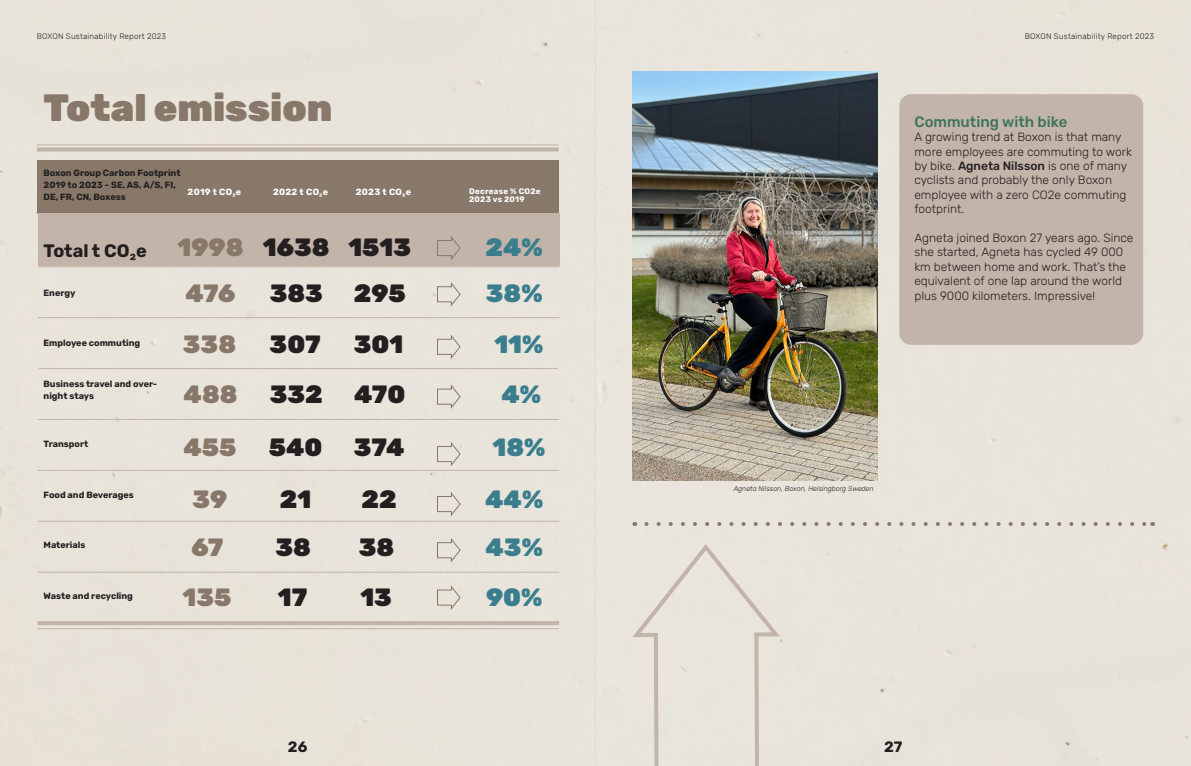
<style>
.page{position:relative;width:1191px;height:766px;background:#fff}
.page>*{position:absolute;margin:0;border:0;box-sizing:border-box;transform-origin:0 0}
.t1{font:900 38px "Rubik";color:#87786a}
.t2{font:900 25px "Rubik";color:#231f20}
.t3{font:900 25px "Rubik";color:#87786a}
.t4{font:900 25px "Rubik";color:#3a7e8d}
.t5{font:700 18px "Rubik";color:#231f20}
.t6{font:500 15px "Rubik";color:#3d745c}
.t7{font:700 15px "Rubik";color:#231f20}
.t8{font:300 12px/14.4px "Rubik";color:#231f20}
.t9{font:700 9px/12px "Rubik";color:#231f20}
.t10{font:700 9px "Rubik";letter-spacing:.025em;color:#fff}
.t11{font:300 8px "Rubik";letter-spacing:.025em;color:#231f20}
.t12{font:700 8px/8px "Rubik";letter-spacing:.025em;color:#fff}
.t13{font:italic 300 7px "Rubik";color:#231f20}
.s1{font-weight:500}
</style>
<div class="page">
<div style="left:0;top:0;width:1191px;height:765px;background:#e8e4da"></div>
<div style="left:38px;top:213px;width:521px;height:53px;background:#c3b4a9"></div>
<div style="left:899px;top:94px;width:244px;height:251px;background:#c3b4a9;border-radius:12px"></div>
<svg style="left:37px;top:147px;width:521px;height:4px;fill:#c3b4a9"></svg>
<hr style="left:37px;top:469px;width:522px;height:1px;background:#c3b4a9">
<hr style="left:38px;top:419px;width:521px;height:1px;background:#c3b4a9">
<hr style="left:37px;top:317px;width:522px;height:1px;background:#c3b4a9">
<svg style="left:437px;top:281px;width:24px;height:26px"></svg>
<svg style="left:437px;top:584px;width:24px;height:26px"></svg>
<hr style="left:37px;top:621px;width:522px;height:4px;background:#c3b4a9">
<hr style="left:36px;top:213px;width:522px;height:1px;background:#c3b4a9">
<hr style="left:39px;top:368px;width:519px;height:1px;background:#c3b4a9">
<hr style="left:37px;top:266px;width:522px;height:1px;background:#c3b4a9">
<svg style="left:437px;top:236px;width:24px;height:24px"></svg>
<img style="left:632px;top:71px;width:245px;height:409px">
<svg style="left:646px;top:522px;width:500px;height:4px"></svg>
<hr style="left:37px;top:628px;width:522px;height:1px;background:#c3b4a9">
<hr style="left:37px;top:144px;width:521px;height:1px;background:#c3b4a9">
<hr style="left:37px;top:520px;width:522px;height:1px;background:#c3b4a9">
<svg style="left:437px;top:490px;width:24px;height:27px"></svg>
<hr style="left:37px;top:571px;width:522px;height:1px;background:#c3b4a9">
<svg style="left:437px;top:537px;width:24px;height:26px"></svg>
<svg style="left:437px;top:333px;width:24px;height:27px"></svg>
<svg style="left:437px;top:383px;width:24px;height:27px"></svg>
<div style="left:37px;top:160px;width:521px;height:53px;background:#87786a"></div>
<svg style="left:437px;top:440px;width:24px;height:27px"></svg>
<div style="left:628px;top:540px;width:156px;height:225px;background:#e9e4dc"></div>
<p class="t11" style="left:37px;top:32px;width:131px">BOXON Sustainability Report 2023</p>
<p class="t11" style="left:1024px;top:32px;width:131px">BOXON Sustainability Report 2023</p>
<p class="t1" style="left:44px;top:85px;width:290px">Total emission</p>
<p class="t9" style="left:44px;top:167px;width:138px">Boxon Group Carbon Footprint<br>2019 to 2023 - SE, AS, A/S, FI,<br>DE, FR, CN, Boxess</p>
<p class="t10" style="left:188px;top:187px;width:55px">2019 t CO₂e</p>
<p class="t10" style="left:273px;top:187px;width:57px">2022 t CO₂e</p>
<p class="t12" style="left:469px;top:188px;width:73px">Decrease % CO2e<br>2023 vs 2019</p>
<p class="t10" style="left:356px;top:187px;width:57px">2023 t CO₂e</p>
<p class="t5" style="left:44px;top:240px;width:105px">Total t CO₂e</p>
<p class="t3" style="left:178px;top:232px;width:67px">1998</p>
<p class="t2" style="left:263px;top:232px;width:68px">1638</p>
<p class="t4" style="left:485px;top:232px;width:59px">24%</p>
<p class="t2" style="left:354px;top:278px;width:53px">295</p>
<p class="t2" style="left:348px;top:232px;width:64px">1513</p>
<p class="t3" style="left:186px;top:278px;width:52px">476</p>
<p class="t2" style="left:270px;top:278px;width:55px">383</p>
<p class="t4" style="left:486px;top:278px;width:58px">38%</p>
<p class="t9" style="left:44px;top:287px;width:34px">Energy</p>
<p class="t9" style="left:44px;top:337px;width:98px">Employee commuting</p>
<p class="t3" style="left:183px;top:329px;width:55px">338</p>
<p class="t2" style="left:270px;top:329px;width:53px">307</p>
<p class="t2" style="left:354px;top:329px;width:51px">301</p>
<p class="t4" style="left:494px;top:329px;width:50px">11%</p>
<p class="t3" style="left:184px;top:379px;width:55px">488</p>
<p class="t2" style="left:270px;top:379px;width:55px">332</p>
<p class="t9" style="left:44px;top:378px;width:115px">Business travel and over&shy;night stays</p>
<p class="t2" style="left:354px;top:379px;width:53px">470</p>
<p class="t4" style="left:501px;top:379px;width:41px">4%</p>
<p class="t9" style="left:44px;top:438px;width:46px">Transport</p>
<p class="t3" style="left:183px;top:432px;width:54px">455</p>
<p class="t2" style="left:269px;top:432px;width:55px">540</p>
<p class="t2" style="left:354px;top:432px;width:52px">374</p>
<p class="t4" style="left:492px;top:432px;width:54px">18%</p>
<p class="t9" style="left:44px;top:488px;width:92px">Food and Beverages</p>
<p class="t2" style="left:361px;top:484px;width:37px">22</p>
<p class="t4" style="left:485px;top:484px;width:59px">44%</p>
<p class="t9" style="left:44px;top:539px;width:43px">Materials</p>
<p class="t3" style="left:191px;top:531px;width:34px">67</p>
<p class="t2" style="left:275px;top:531px;width:37px">38</p>
<p class="t2" style="left:359px;top:531px;width:37px">38</p>
<p class="t4" style="left:485px;top:531px;width:59px">43%</p>
<p class="t3" style="left:193px;top:484px;width:36px">39</p>
<p class="t2" style="left:280px;top:484px;width:33px">21</p>
<p class="t9" style="left:44px;top:589px;width:91px">Waste and recycling</p>
<p class="t3" style="left:182px;top:581px;width:50px">135</p>
<p class="t2" style="left:278px;top:581px;width:31px">17</p>
<p class="t2" style="left:360px;top:581px;width:33px">13</p>
<p class="t4" style="left:486px;top:581px;width:58px">90%</p>
<p class="t6" style="left:914px;top:113px;width:154px">Commuting with bike</p>
<p class="t8" style="left:914px;top:130px;width:219px">A growing trend at Boxon is that many more employees are commuting to work by bike. <span class="s1">Agneta Nilsson</span> is one of many cyclists and probably the only Boxon employee with a zero CO2e commuting footprint.</p>
<p class="t8" style="left:914px;top:231px;width:220px">Agneta joined Boxon 27 years ago. Since she started, Agneta has cycled 49 000 km between home and work. That’s the equivalent of one lap around the world plus 9000 kilometers. Impressive!</p>
<p class="t13" style="left:733px;top:485px;width:141px">Agneta Nilsson, Boxon, Helsingborg Sweden</p>
<p class="t7" style="left:288px;top:738px;width:21px">26</p>
<p class="t7" style="left:884px;top:738px;width:20px">27</p>
</div>
